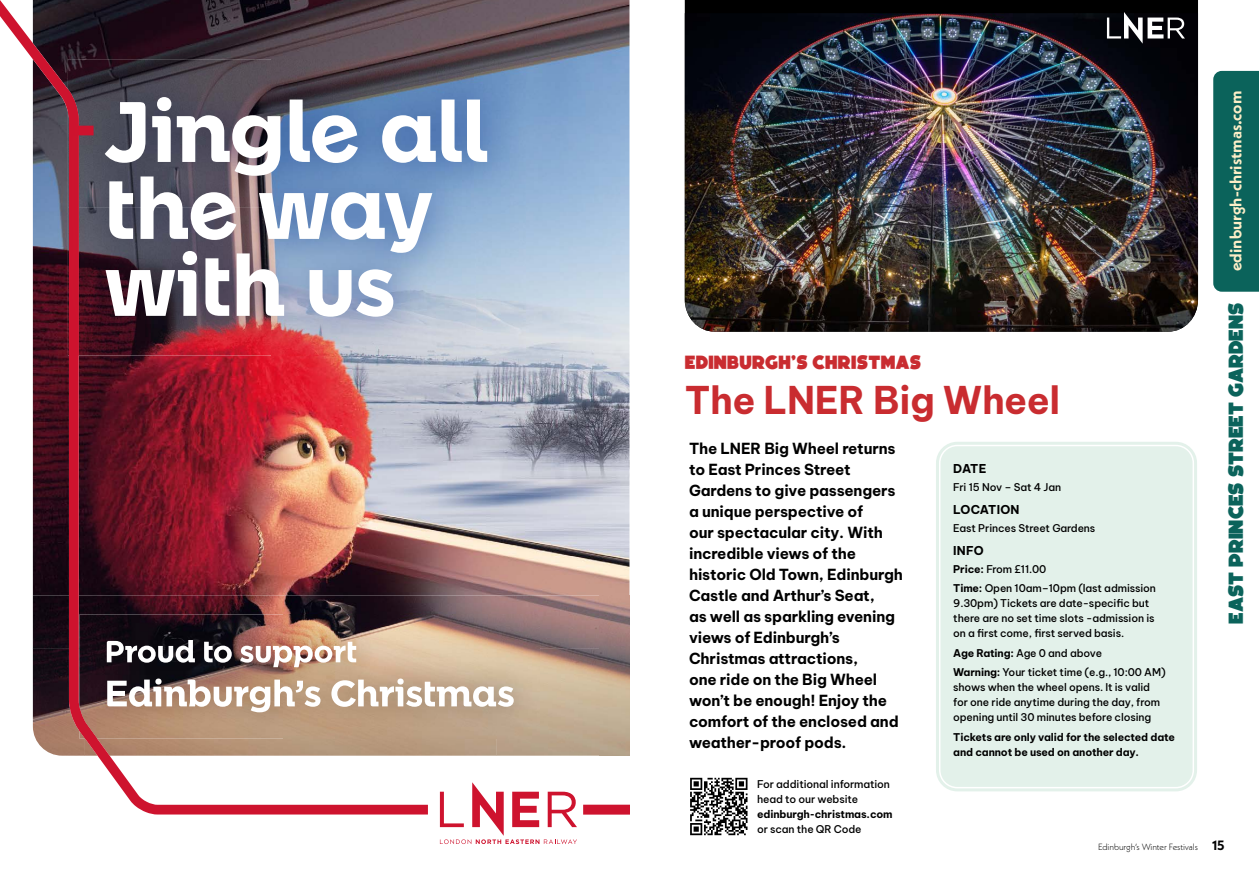
<style>
.page{position:relative;width:1259px;height:893px;background:#fff}
.page>*{position:absolute;margin:0;border:0;box-sizing:border-box;transform-origin:0 0}
.t1{font:700 37.5px "Be Vietnam Pro";letter-spacing:-.01em;color:#c92c30}
.t2{font:21px "Boldfinger";letter-spacing:-.01em;color:#0b635b}
.t3{font:19.5px "Boldfinger";color:#c92c30}
.t4{font:700 16.5px "Neue Kabel";color:#fceec7}
.t5{font:700 15px/21px "Be Vietnam Pro";letter-spacing:-.01em;color:#000}
.t6{font:700 13.5px "Neue Kabel";color:#000}
.t7{font:700 12px "Be Vietnam Pro";letter-spacing:.02em;color:#000}
.t8{font:500 10.5px/15px "Be Vietnam Pro";letter-spacing:-.01em;color:#000}
.t9{font:700 10.5px/15px "Be Vietnam Pro";letter-spacing:-.015em;color:#000}
.t10{font:300 9px "Neue Kabel";letter-spacing:-.01em;color:#000}
.s1{font-weight:700}
</style>
<div class="page">
<div style="left:685px;top:0;width:513px;height:13px;background:#000"></div>
<img style="left:685px;top:13px;width:513px;height:319px">
<img style="left:428px;top:0;width:201px;height:595px">
<img style="left:428px;top:595px;width:171px;height:53px">
<img style="left:599px;top:595px;width:30px;height:161px">
<img style="left:496px;top:648px;width:103px;height:108px">
<svg style="left:440px;top:782px;width:137px;height:62px"></svg>
<div style="left:583px;top:805px;width:46px;height:10px;background:#ce132e"></div>
<img style="left:0;top:0;width:428px;height:814px">
<img style="left:68px;top:59px;width:457px;height:296px">
<img style="left:68px;top:89px;width:11px;height:266px">
<svg style="left:105px;top:97px;width:382px;height:220px"></svg>
<div style="left:74px;top:126px;width:20px;height:9px;background:#ce132e"></div>
<img style="left:79px;top:614px;width:460px;height:125px">
<img style="left:79px;top:707px;width:18px;height:32px">
<svg style="left:107px;top:678px;width:407px;height:34px"></svg>
<img style="left:107px;top:640px;width:249px;height:27px">
<div style="left:936px;top:442px;width:261px;height:349px;background:#e3f1ea;border-radius:21px"></div>
<div style="left:931px;top:437px;width:270px;height:359px;border:2px solid #fff;border-radius:25px"></div>
<div style="left:939px;top:445px;width:255px;height:343px;border:2px solid #fff;border-radius:18px"></div>
<svg style="left:690px;top:778px;width:57px;height:57px"></svg>
<svg style="left:1107px;top:12px;width:78px;height:32px"></svg>
<div style="left:1213px;top:71px;width:46px;height:221px;background:#0b635b"></div>
<h3 class="t3" style="left:685px;top:351px;width:238px">EDINBURGH’S CHRISTMAS</h3>
<h1 class="t1" style="left:685px;top:368px;width:377px">The LNER Big Wheel</h1>
<p class="t5" style="left:689px;top:436px;width:215px">The LNER Big Wheel returns to East Princes Street<br>Gardens to give passengers a unique perspective of<br>our spectacular city. With incredible views of the historic Old Town, Edinburgh<br>Castle and Arthur’s Seat,<br>as well as sparkling evening views of Edinburgh’s<br>Christmas attractions,<br>one ride on the Big Wheel won’t be enough! Enjoy the comfort of the enclosed and weather-proof pods.</p>
<p class="t7" style="left:953px;top:458px;width:35px">DATE</p>
<p class="t8" style="left:953px;top:478px;width:109px">Fri 15 Nov – Sat 4 Jan</p>
<p class="t7" style="left:953px;top:499px;width:68px">LOCATION</p>
<p class="t8" style="left:953px;top:519px;width:144px">East Princes Street Gardens</p>
<p class="t7" style="left:953px;top:540px;width:32px">INFO</p>
<p class="t8" style="left:953px;top:558px;width:204px;line-height:19.5px"><span class="s1">Price:</span> From £11.00<br><span class="s1">Time:</span> Open 10am–10pm (last admission</p>
<p class="t8" style="left:953px;top:595px;width:203px">9.30pm) Tickets are date-specific but there are no set time slots -admission is on a first come, first served basis.</p>
<p class="t8" style="left:953px;top:642px;width:214px;line-height:19.5px"><span class="s1">Age Rating:</span> Age 0 and above<br><span class="s1">Warning:</span> Your ticket time (e.g., 10:00 AM)</p>
<p class="t8" style="left:953px;top:679px;width:208px">shows when the wheel opens. It is valid for one ride anytime during the day, from opening until 30 minutes before closing</p>
<p class="t9" style="left:953px;top:728px;width:223px">Tickets are only valid for the selected date and cannot be used on another day.</p>
<p class="t8" style="left:757px;top:776px;width:134px">For additional information head to our website</p>
<p class="t9" style="left:757px;top:806px;width:137px">edinburgh-christmas.com</p>
<p class="t8" style="left:757px;top:821px;width:106px">or scan the QR Code</p>
<p class="t10" style="left:1098px;top:841px;width:101px">Edinburgh’s Winter Festivals</p>
<h3 class="t4" style="left:1225px;top:271px;width:182px;rotate:-90deg">edinburgh-christmas.com</h3>
<h2 class="t2" style="left:1223px;top:624px;width:323px;rotate:-90deg">EAST PRINCES STREET GARDENS</h2>
<p class="t6" style="left:1212px;top:837px;width:14px">15</p>
</div>
